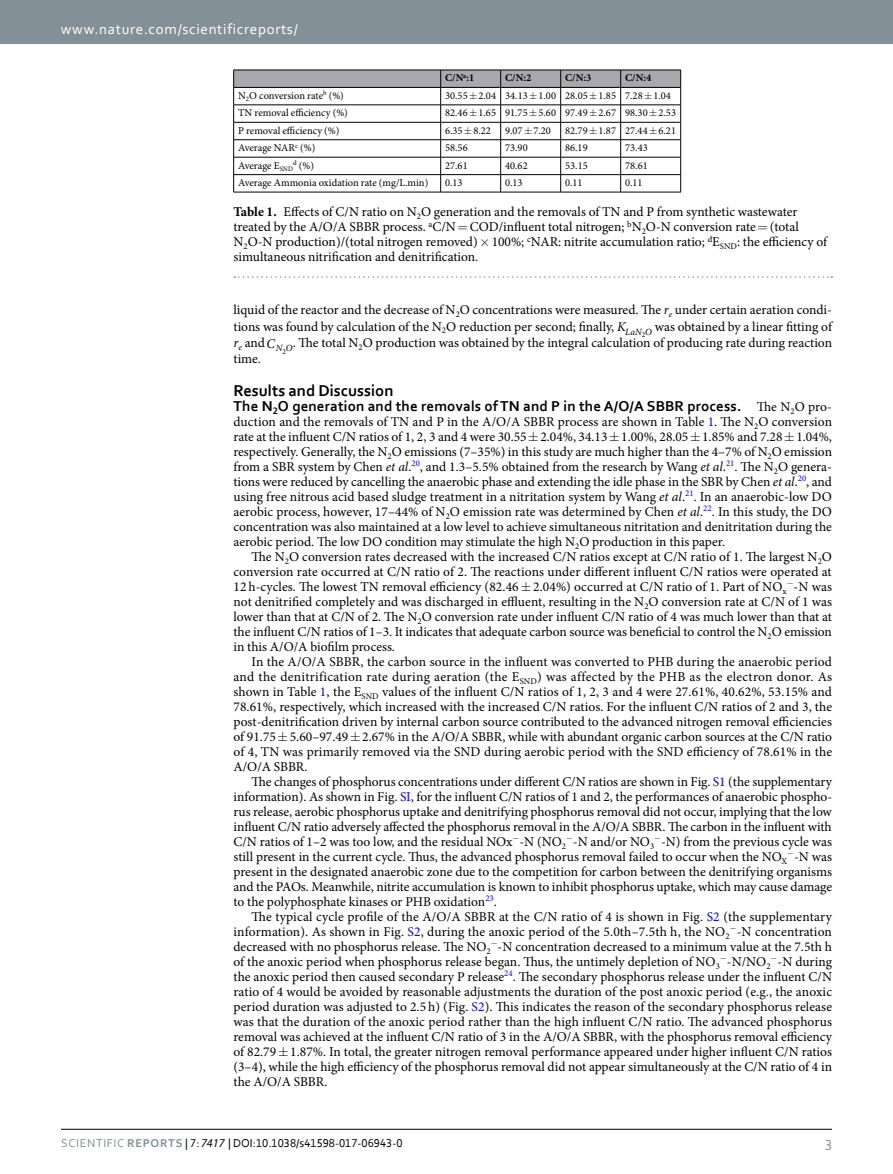
<style>
.page{position:relative;width:893px;height:1174px;background:#fff}
.page>*{position:absolute;margin:0;border:0;box-sizing:border-box;transform-origin:0 0}
.t1{font:700 16.5px "Corbel";color:#000}
.t2{font:700 15px "Corbel";letter-spacing:.01em;color:#000}
.t3{font:15px "Corbel 2";letter-spacing:.045em;color:#fff}
.t4{font:15px "Corbel 2";color:#839097}
.t5{font:13.5px/15px "Minion Pro";color:#000;text-align:justify}
.t6{font:12px "Corbel";color:#000}
.t7{font:10.5px "Minion Pro";color:#000}
.t8{font:700 10.5px "Minion Pro";color:#000}
.s1{font-weight:700}
.s2{font-style:italic}
.s3{font-style:italic;font-size:13.35px}
.s4{font-family:"Minion Pro";font-weight:400;font-size:13.5px}
.s5{color:#00f}
.s6{font-family:"Corbel 2";color:#839097}
.s7{font-family:"Corbel Bold 2";color:#839097}
.s8{font-family:"Myriad Pro";font-style:italic}
</style>
<div class="page">
<div style="left:0;top:0;width:893px;height:43px;background:#839097"></div>
<hr style="left:61px;top:1129px;width:771px;height:1px;background:#000">
<svg style="left:234px;top:276px;width:598px;height:2px"></svg>
<hr style="left:233px;top:192px;width:208px;height:1px;background:#000">
<hr style="left:441px;top:192px;width:60px;height:1px;background:#000">
<hr style="left:501px;top:192px;width:60px;height:1px;background:#000">
<hr style="left:561px;top:192px;width:60px;height:1px;background:#000">
<hr style="left:621px;top:192px;width:60px;height:1px;background:#000">
<svg style="left:233px;top:70px;width:448px;height:122px"></svg>
<p class="t3" style="left:61px;top:19px;width:238px">www.nature.com/scientificreports/</p>
<p class="t8" style="left:445px;top:71px;width:31px">C/N<sup>a</sup>:1</p>
<p class="t8" style="left:505px;top:71px;width:28px">C/N:2</p>
<p class="t8" style="left:565px;top:71px;width:28px">C/N:3</p>
<p class="t8" style="left:625px;top:71px;width:28px">C/N:4</p>
<p class="t7" style="left:238px;top:88px;width:107px">N<sub>2</sub>O conversion rate<sup>b</sup> (%)</p>
<p class="t7" style="left:445px;top:88px;width:227px">30.55 2.04 34.13 1.00 28.05 1.85 7.28 1.04</p>
<p class="t7" style="left:238px;top:106px;width:111px">TN removal efficiency (%)</p>
<p class="t7" style="left:445px;top:106px;width:232px">82.46 1.65 91.75 5.60 97.49 2.67 98.30 2.53</p>
<p class="t7" style="left:238px;top:123px;width:103px">P removal efficiency (%)</p>
<p class="t7" style="left:445px;top:123px;width:47px">6.35 8.22</p>
<p class="t7" style="left:505px;top:123px;width:47px">9.07 7.20</p>
<p class="t7" style="left:565px;top:123px;width:112px">82.79 1.87 27.44 6.21</p>
<p class="t7" style="left:238px;top:141px;width:79px">Average NAR<sup>c</sup> (%)</p>
<p class="t7" style="left:445px;top:141px;width:24px">58.56</p>
<p class="t7" style="left:505px;top:141px;width:24px">73.90</p>
<p class="t7" style="left:565px;top:141px;width:24px">86.19</p>
<p class="t7" style="left:625px;top:141px;width:24px">73.43</p>
<p class="t7" style="left:238px;top:158px;width:77px">Average E<sub>SND</sub><sup>d</sup> (%)</p>
<p class="t7" style="left:445px;top:158px;width:24px">27.61</p>
<p class="t7" style="left:505px;top:158px;width:24px">40.62</p>
<p class="t7" style="left:565px;top:158px;width:24px">53.15</p>
<p class="t7" style="left:625px;top:158px;width:24px">78.61</p>
<p class="t7" style="left:238px;top:176px;width:192px">Average Ammonia oxidation rate (mg/L.min)</p>
<p class="t7" style="left:445px;top:176px;width:19px">0.13</p>
<p class="t7" style="left:505px;top:176px;width:19px">0.13</p>
<p class="t7" style="left:565px;top:176px;width:19px">0.11</p>
<p class="t7" style="left:625px;top:176px;width:19px">0.11</p>
<p class="t5" style="left:233px;top:204px;width:595px;text-align:left"><span class="s1">Table 1.</span> Effects of C/N ratio on N<sub>2</sub>O generation and the removals of TN and P from synthetic wastewater treated by the A/O/A SBBR process. <sup>a</sup>C/N COD/influent total nitrogen; <sup>b</sup>N<sub>2</sub>O-N conversion rate (total N<sub>2</sub>O-N production)/(total nitrogen removed) 100%; <sup>c</sup>NAR: nitrite accumulation ratio; <sup>d</sup>E<sub>SND</sub>: the efficiency of simultaneous nitrification and denitrification.</p>
<p class="t5" style="left:233px;top:302px;width:600px;line-height:16.2px">liquid of the reactor and the decrease of N<sub>2</sub>O concentrations were measured. The <span class="s2">r</span><sub>e</sub> under certain aeration condi&shy;tions was found by calculation of the N<sub>2</sub>O reduction per second; finally, <span class="s3">K</span><sub>LaN</sub> <sub>O</sub><sub>2</sub> was obtained by a linear fitting of <span class="s2">r</span><sub>e</sub> and <span class="s3">C</span><sub>N</sub> <sub>O</sub><sub>2</sub> . The total N<sub>2</sub>O production was obtained by the integral calculation of producing rate during reaction time.</p>
<p class="t1" style="left:233px;top:380px;width:162px">Results and Discussion</p>
<p class="t2" style="left:233px;top:396px;width:600px">The N<sub>2</sub>O generation and the removals of TN and P in the A/O/A SBBR process. <span class="s4">The N</span><sub>2</sub><span class="s4">O pro-</span></p>
<p class="t5" style="left:233px;top:414px;width:600px">duction and the removals of TN and P in the A/O/A SBBR process are shown in Table <span class="s5">1</span>. The N<sub>2</sub>O conversion rate at the influent C/N ratios of 1, 2, 3 and 4 were 30.55 2.04%, 34.13 1.00%, 28.05 1.85% and 7.28 1.04%, respectively. Generally, the N<sub>2</sub>O emissions (7–35%) in this study are much higher than the 4–7% of N<sub>2</sub>O emission from a SBR system by Chen <span class="s2">et al</span>.<sup>20</sup>, and 1.3–5.5% obtained from the research by Wang <span class="s2">et al</span>.<sup>21</sup>. The N<sub>2</sub>O genera&shy;tions were reduced by cancelling the anaerobic phase and extending the idle phase in the SBR by Chen <span class="s2">et al</span>.<sup>20</sup>, and using free nitrous acid based sludge treatment in a nitritation system by Wang <span class="s2">et al</span>.<sup>21</sup>. In an anaerobic-low DO aerobic process, however, 17–44% of N<sub>2</sub>O emission rate was determined by Chen <span class="s2">et al</span>.<sup>22</sup>. In this study, the DO concentration was also maintained at a low level to achieve simultaneous nitritation and denitritation during the aerobic period. The low DO condition may stimulate the high N<sub>2</sub>O production in this paper.</p>
<p class="t5" style="left:233px;top:549px;width:600px;text-indent:18px">The N<sub>2</sub>O conversion rates decreased with the increased C/N ratios except at C/N ratio of 1. The largest N<sub>2</sub>O conversion rate occurred at C/N ratio of 2. The reactions under different influent C/N ratios were operated at 12 h-cycles. The lowest TN removal efficiency (82.46 2.04%) occurred at C/N ratio of 1. Part of NO<sub>x</sub>−-N was not denitrified completely and was discharged in effluent, resulting in the N<sub>2</sub>O conversion rate at C/N of 1 was lower than that at C/N of 2. The N<sub>2</sub>O conversion rate under influent C/N ratio of 4 was much lower than that at the influent C/N ratios of 1–3. It indicates that adequate carbon source was beneficial to control the N<sub>2</sub>O emission in this A/O/A biofilm process.</p>
<p class="t5" style="left:233px;top:654px;width:600px;text-indent:18px">In the A/O/A SBBR, the carbon source in the influent was converted to PHB during the anaerobic period and the denitrification rate during aeration (the E<sub>SND</sub>) was affected by the PHB as the electron donor. As shown in Table <span class="s5">1</span>, the E<sub>SND</sub> values of the influent C/N ratios of 1, 2, 3 and 4 were 27.61%, 40.62%, 53.15% and 78.61%, respectively, which increased with the increased C/N ratios. For the influent C/N ratios of 2 and 3, the post-denitrification driven by internal carbon source contributed to the advanced nitrogen removal efficiencies of 91.75 5.60–97.49 2.67% in the A/O/A SBBR, while with abundant organic carbon sources at the C/N ratio of 4, TN was primarily removed via the SND during aerobic period with the SND efficiency of 78.61% in the A/O/A SBBR.</p>
<p class="t5" style="left:233px;top:774px;width:600px;text-indent:18px">The changes of phosphorus concentrations under different C/N ratios are shown in Fig. <span class="s5">S1</span> (the supplementary information). As shown in Fig. <span class="s5">SI</span>, for the influent C/N ratios of 1 and 2, the performances of anaerobic phospho&shy;rus release, aerobic phosphorus uptake and denitrifying phosphorus removal did not occur, implying that the low influent C/N ratio adversely affected the phosphorus removal in the A/O/A SBBR. The carbon in the influent with C/N ratios of 1–2 was too low, and the residual NOx−-N (NO<sub>2</sub>−-N and/or NO<sub>3</sub>−-N) from the previous cycle was still present in the current cycle. Thus, the advanced phosphorus removal failed to occur when the NO<sub>X</sub>−-N was present in the designated anaerobic zone due to the competition for carbon between the denitrifying organisms and the PAOs. Meanwhile, nitrite accumulation is known to inhibit phosphorus uptake, which may cause damage to the polyphosphate kinases or PHB oxidation<sup>23</sup>.</p>
<p class="t5" style="left:233px;top:909px;width:600px;text-indent:18px">The typical cycle profile of the A/O/A SBBR at the C/N ratio of 4 is shown in Fig. <span class="s5">S2</span> (the supplementary information). As shown in Fig. <span class="s5">S2</span>, during the anoxic period of the 5.0th–7.5th h, the NO<sub>2</sub>−-N concentration decreased with no phosphorus release. The NO<sub>2</sub>−-N concentration decreased to a minimum value at the 7.5th h of the anoxic period when phosphorus release began. Thus, the untimely depletion of NO<sub>3</sub>−-N/NO<sub>2</sub>−-N during the anoxic period then caused secondary P release<sup>24</sup>. The secondary phosphorus release under the influent C/N ratio of 4 would be avoided by reasonable adjustments the duration of the post anoxic period (e.g., the anoxic period duration was adjusted to 2.5 h) (Fig. <span class="s5">S2</span>). This indicates the reason of the secondary phosphorus release was that the duration of the anoxic period rather than the high influent C/N ratio. The advanced phosphorus removal was achieved at the influent C/N ratio of 3 in the A/O/A SBBR, with the phosphorus removal efficiency of 82.79 1.87%. In total, the greater nitrogen removal performance appeared under higher influent C/N ratios (3–4), while the high efficiency of the phosphorus removal did not appear simultaneously at the C/N ratio of 4 in the A/O/A SBBR.</p>
<p class="t6" style="left:61px;top:1135px;width:343px"><span class="s6">SCiEntifiC</span> <span class="s7">REPORTS</span> | 7: <span class="s8">7417</span> | DOI:10.1038/s41598-017-06943-0</p>
<p class="t4" style="left:825px;top:1132px;width:8px">3</p>
</div>
